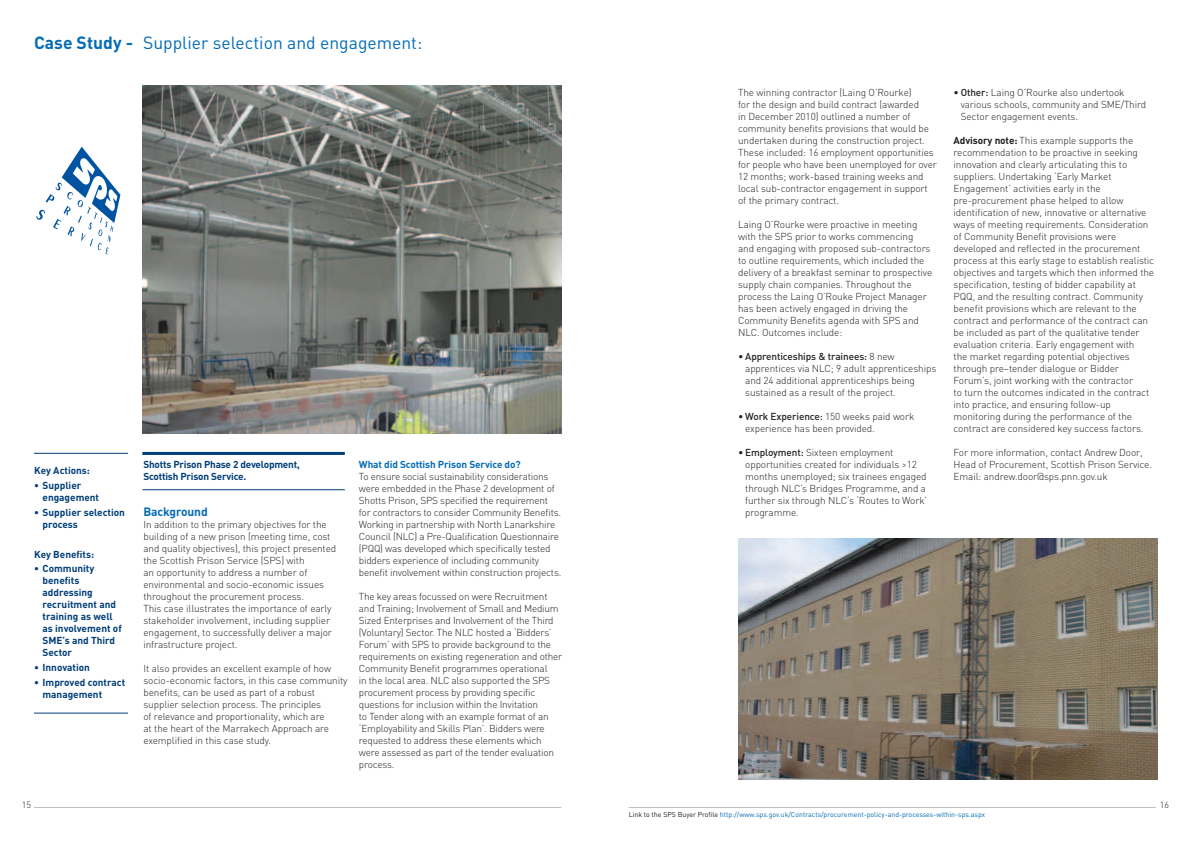
<style>
.page{position:relative;width:1191px;height:842px;background:#fff}
.page>*{position:absolute;margin:0;border:0;box-sizing:border-box;transform-origin:0 0}
.t1{font:17.5px "DIN";color:#046cb6}
.t2{font:700 12px "DIN";letter-spacing:-.01em;color:#046cb6}
.t3{font:300 10px/12px "DIN";letter-spacing:-.01em;color:#231f20}
.t4{font:700 10px/12px "DIN";color:#003e79}
.t5{font:700 10px/12px "DIN";letter-spacing:-.02em;color:#003e79}
.t6{font:700 10px "DIN";letter-spacing:-.01em;color:#046cb6}
.t7{font:300 9px "DIN";color:#231f20}
.t8{font:7px "DIN";color:#046cb6}
.s1{font-weight:700}
.s2{font-weight:500}
.s3{color:#231f20}
</style>
<div class="page">
<hr style="left:34px;top:807px;width:527px;height:1px;background:#b9c1c9">
<hr style="left:142px;top:452px;width:203px;height:3px;background:#003e79">
<hr style="left:142px;top:489px;width:203px;height:1px;background:#003e79">
<img style="left:142px;top:85px;width:419px;height:349px">
<hr style="left:628px;top:807px;width:528px;height:1px;background:#b9c1c9">
<svg style="left:36px;top:147px;width:84px;height:107px"></svg>
<img style="left:738px;top:539px;width:419px;height:241px">
<hr style="left:34px;top:453px;width:94px;height:1px;background:#003e79">
<hr style="left:34px;top:713px;width:94px;height:1px;background:#003e79">
<h1 class="t1" style="left:34px;top:31px;width:390px"><span class="s1">Case Study -</span> Supplier selection and engagement:</h1>
<p class="t4" style="left:34px;top:464px;width:57px">Key Actions:</p>
<p class="t4" style="left:43px;top:479px;width:58px;text-indent:-8px">• Supplier engagement</p>
<p class="t4" style="left:43px;top:506px;width:84px;text-indent:-8px">• Supplier selection process</p>
<p class="t4" style="left:34px;top:547px;width:62px">Key Benefits:</p>
<p class="t4" style="left:43px;top:562px;width:81px;text-indent:-8px">• Community benefits addressing recruitment and training as well as involvement of<br>SME’s and Third<br>Sector</p>
<p class="t4" style="left:34px;top:661px;width:57px">• Innovation</p>
<p class="t4" style="left:43px;top:676px;width:84px;text-indent:-8px">• Improved contract management</p>
<p class="t5" style="left:143px;top:458px;width:158px">Shotts Prison Phase 2 development,<br>Scottish Prison Service.</p>
<p class="t2" style="left:143px;top:504px;width:66px">Background</p>
<p class="t3" style="left:143px;top:518px;width:194px">In addition to the primary objectives for the building of a new prison (meeting time, cost and quality objectives), this project presented the Scottish Prison Service (SPS) with<br>an opportunity to address a number of environmental and socio-economic issues throughout the procurement process.<br>This case illustrates the importance of early stakeholder involvement, including supplier engagement, to successfully deliver a major infrastructure project.</p>
<p class="t3" style="left:143px;top:662px;width:205px">It also provides an excellent example of how socio-economic factors, in this case community benefits, can be used as part of a robust supplier selection process. The principles<br>of relevance and proportionality, which are<br>at the heart of the Marrakech Approach are exemplified in this case study.</p>
<p class="t6" style="left:359px;top:458px;width:163px">What did Scottish Prison Service do?</p>
<p class="t3" style="left:359px;top:470px;width:204px">To ensure social sustainability considerations were embedded in the Phase 2 development of Shotts Prison, SPS specified the requirement for contractors to consider Community Benefits.<br>Working in partnership with North Lanarkshire Council (NLC) a Pre-Qualification Questionnaire (PQQ) was developed which specifically tested bidders experience of including community benefit involvement within construction projects.</p>
<p class="t3" style="left:359px;top:590px;width:205px">The key areas focussed on were Recruitment and Training; Involvement of Small and Medium Sized Enterprises and Involvement of the Third (Voluntary) Sector. The NLC hosted a ‘Bidders’ Forum’ with SPS to provide background to the requirements on existing regeneration and other Community Benefit programmes operational<br>in the local area. NLC also supported the SPS procurement process by providing specific questions for inclusion within the Invitation<br>to Tender along with an example format of an ‘Employability and Skills Plan’. Bidders were requested to address these elements which were assessed as part of the tender evaluation process.</p>
<p class="t3" style="left:738px;top:86px;width:200px">The winning contractor (Laing O’Rourke)<br>for the design and build contract (awarded<br>in December 2010) outlined a number of community benefits provisions that would be undertaken during the construction project.<br>These included: 16 employment opportunities for people who have been unemployed for over 12 months; work-based training weeks and local sub-contractor engagement in support of the primary contract.</p>
<p class="t3" style="left:738px;top:218px;width:196px">Laing O’Rourke were proactive in meeting with the SPS prior to works commencing<br>and engaging with proposed sub-contractors to outline requirements, which included the delivery of a breakfast seminar to prospective supply chain companies. Throughout the process the Laing O’Rouke Project Manager has been actively engaged in driving the Community Benefits agenda with SPS and NLC. Outcomes include:</p>
<p class="t3" style="left:745px;top:350px;width:193px;text-indent:-7px">• <span class="s2">Apprenticeships &amp; trainees:</span> 8 new apprentices via NLC; 9 adult apprenticeships and 24 additional apprenticeships being sustained as a result of the project.</p>
<p class="t3" style="left:745px;top:410px;width:171px;text-indent:-7px">• <span class="s2">Work Experience:</span> 150 weeks paid work experience has been provided.</p>
<p class="t3" style="left:745px;top:446px;width:183px;text-indent:-7px">• <span class="s2">Employment:</span> Sixteen employment opportunities created for individuals &gt;12 months unemployed; six trainees engaged through NLC’s Bridges Programme, and a further six through NLC‘s ‘Routes to Work’ programme.</p>
<p class="t3" style="left:960px;top:86px;width:187px;text-indent:-7px">• <span class="s2">Other:</span> Laing O’Rourke also undertook various schools, community and SME/Third<br>Sector engagement events.</p>
<p class="t3" style="left:953px;top:134px;width:202px"><span class="s1">Advisory note:</span> This example supports the recommendation to be proactive in seeking innovation and clearly articulating this to suppliers. Undertaking ‘Early Market Engagement’ activities early in the pre-procurement phase helped to allow identification of new, innovative or alternative ways of meeting requirements. Consideration of Community Benefit provisions were developed and reflected in the procurement process at this early stage to establish realistic objectives and targets which then informed the specification, testing of bidder capability at PQQ, and the resulting contract. Community benefit provisions which are relevant to the contract and performance of the contract can be included as part of the qualitative tender evaluation criteria. Early engagement with<br>the market regarding potential objectives through pre–tender dialogue or Bidder Forum’s, joint working with the contractor<br>to turn the outcomes indicated in the contract into practice, and ensuring follow-up monitoring during the performance of the contract are considered key success factors.</p>
<p class="t3" style="left:953px;top:446px;width:200px">For more information, contact Andrew Door,<br>Head of Procurement, Scottish Prison Service.<br>Email: andrew.door@sps.pnn.gov.uk</p>
<p class="t7" style="left:22px;top:799px;width:11px">15</p>
<p class="t7" style="left:1159px;top:799px;width:11px">16</p>
<p class="t8" style="left:628px;top:810px;width:358px"><span class="s3">Link to the SPS Buyer Profile</span> http://www.sps.gov.uk/Contracts/procurement-policy-and-processes-within-sps.aspx</p>
</div>
